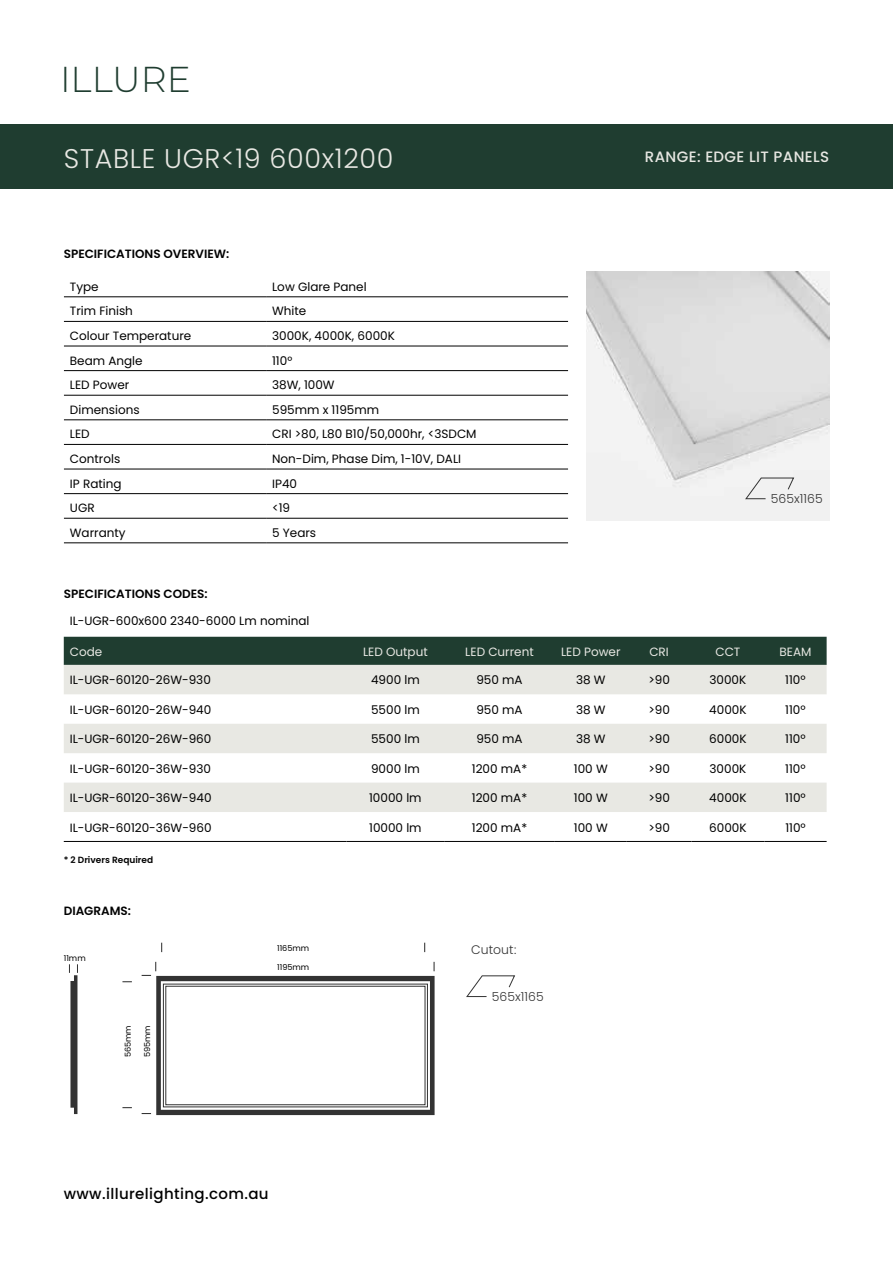
<style>
.page{position:relative;width:893px;height:1263px;background:#fff}
.page>*{position:absolute;margin:0;border:0;box-sizing:border-box;transform-origin:0 0}
.t1{font:300 36px "Montserrat";color:#1f3d30}
.t2{font:300 27px "Poppins";letter-spacing:.025em;color:#e8e8e3}
.t3{font:500 15px "Poppins";letter-spacing:.025em;color:#000}
.t4{font:500 15px "Poppins";letter-spacing:.025em;color:#e8e8e3}
.t5{font:300 12.45px "Poppins";letter-spacing:.005em;color:#333}
.t6{font:12px "Poppins";color:#000}
.t7{font:600 12px "Poppins";color:#000}
.t8{font:12px "Poppins";color:#e8e8e3}
.t9{font:600 9px "Poppins";color:#000}
.t10{font:8.1px "Poppins";color:#000}
</style>
<div class="page">
<div style="left:64px;top:637px;width:763px;height:28px;background:#1f3d30"></div>
<svg style="left:64px;top:665px;width:763px;height:147px;fill:#e8e8e3"></svg>
<hr style="left:64px;top:841px;width:283px;height:1px;background:#000">
<hr style="left:347px;top:841px;width:97px;height:1px;background:#000">
<hr style="left:444px;top:841px;width:111px;height:1px;background:#000">
<hr style="left:555px;top:841px;width:72px;height:1px;background:#000">
<hr style="left:627px;top:841px;width:64px;height:1px;background:#000">
<hr style="left:691px;top:841px;width:73px;height:1px;background:#000">
<hr style="left:764px;top:841px;width:63px;height:1px;background:#000">
<div style="left:0;top:125px;width:893px;height:64px;background:#1f3d30"></div>
<hr style="left:64px;top:297px;width:202px;height:1px;background:#000">
<hr style="left:266px;top:297px;width:302px;height:1px;background:#000">
<hr style="left:64px;top:321px;width:202px;height:1px;background:#000">
<hr style="left:266px;top:321px;width:302px;height:1px;background:#000">
<hr style="left:64px;top:346px;width:202px;height:1px;background:#000">
<hr style="left:266px;top:346px;width:302px;height:1px;background:#000">
<hr style="left:64px;top:370px;width:202px;height:1px;background:#000">
<hr style="left:266px;top:370px;width:302px;height:1px;background:#000">
<hr style="left:64px;top:395px;width:202px;height:1px;background:#000">
<hr style="left:266px;top:395px;width:302px;height:1px;background:#000">
<hr style="left:64px;top:420px;width:202px;height:1px;background:#000">
<hr style="left:266px;top:420px;width:302px;height:1px;background:#000">
<hr style="left:64px;top:444px;width:202px;height:1px;background:#000">
<hr style="left:266px;top:444px;width:302px;height:1px;background:#000">
<hr style="left:64px;top:469px;width:202px;height:1px;background:#000">
<hr style="left:266px;top:469px;width:302px;height:1px;background:#000">
<hr style="left:64px;top:493px;width:202px;height:1px;background:#000">
<hr style="left:266px;top:493px;width:302px;height:1px;background:#000">
<hr style="left:64px;top:518px;width:202px;height:1px;background:#000">
<hr style="left:266px;top:518px;width:302px;height:1px;background:#000">
<hr style="left:64px;top:543px;width:202px;height:1px;background:#000">
<hr style="left:266px;top:543px;width:302px;height:1px;background:#000">
<img style="left:586px;top:271px;width:243px;height:250px">
<svg style="left:745px;top:477px;width:50px;height:22px"></svg>
<svg style="left:69px;top:964px;width:9px;height:150px"></svg>
<svg style="left:142px;top:962px;width:293px;height:153px"></svg>
<div style="left:163px;top:984px;width:265px;height:123px;border:1px solid #333"></div>
<div style="left:166px;top:986px;width:259px;height:119px;border:1px solid #333"></div>
<svg style="left:466px;top:975px;width:49px;height:22px"></svg>
<h1 class="t1" style="left:60px;top:59px;width:132px">ILLURE</h1>
<h2 class="t2" style="left:64px;top:142px;width:331px">STABLE UGR&lt;19 600x1200</h2>
<p class="t4" style="left:645px;top:151px;width:186px">RANGE: EDGE LIT PANELS</p>
<p class="t7" style="left:64px;top:249px;width:167px">SPECIFICATIONS OVERVIEW:</p>
<p class="t6" style="left:70px;top:279px;width:30px">Type</p>
<p class="t6" style="left:272px;top:279px;width:96px">Low Glare Panel</p>
<p class="t6" style="left:70px;top:304px;width:65px">Trim Finish</p>
<p class="t6" style="left:272px;top:304px;width:36px">White</p>
<p class="t6" style="left:70px;top:329px;width:123px">Colour Temperature</p>
<p class="t6" style="left:272px;top:329px;width:124px">3000K, 4000K, 6000K</p>
<p class="t6" style="left:70px;top:353px;width:74px">Beam Angle</p>
<p class="t6" style="left:272px;top:353px;width:22px">110°</p>
<p class="t6" style="left:70px;top:378px;width:61px">LED Power</p>
<p class="t6" style="left:272px;top:378px;width:64px">38W, 100W</p>
<p class="t6" style="left:70px;top:402px;width:71px">Dimensions</p>
<p class="t6" style="left:272px;top:402px;width:109px">595mm x 1195mm</p>
<p class="t6" style="left:70px;top:427px;width:21px">LED</p>
<p class="t6" style="left:272px;top:427px;width:206px">CRI &gt;80, L80 B10/50,000hr, &lt;3SDCM</p>
<p class="t6" style="left:70px;top:452px;width:52px">Controls</p>
<p class="t6" style="left:272px;top:452px;width:191px">Non-Dim, Phase Dim, 1-10V, DALI</p>
<p class="t6" style="left:70px;top:476px;width:53px">IP Rating</p>
<p class="t6" style="left:272px;top:476px;width:26px">IP40</p>
<p class="t6" style="left:70px;top:501px;width:26px">UGR</p>
<p class="t6" style="left:272px;top:501px;width:20px">&lt;19</p>
<p class="t6" style="left:70px;top:525px;width:57px">Warranty</p>
<p class="t6" style="left:272px;top:525px;width:46px">5 Years</p>
<p class="t7" style="left:64px;top:589px;width:145px">SPECIFICATIONS CODES:</p>
<p class="t5" style="left:771px;top:492px;width:53px">565x1165</p>
<p class="t6" style="left:70px;top:613px;width:241px">IL-UGR-600x600 2340-6000 Lm nominal</p>
<p class="t8" style="left:70px;top:644px;width:34px">Code</p>
<p class="t8" style="left:363px;top:644px;width:66px">LED Output</p>
<p class="t8" style="left:465px;top:644px;width:70px">LED Current</p>
<p class="t8" style="left:561px;top:644px;width:61px">LED Power</p>
<p class="t8" style="left:649px;top:644px;width:21px">CRI</p>
<p class="t8" style="left:715px;top:644px;width:27px">CCT</p>
<p class="t8" style="left:779px;top:644px;width:33px">BEAM</p>
<p class="t6" style="left:70px;top:673px;width:143px">IL-UGR-60120-26W-930</p>
<p class="t6" style="left:371px;top:673px;width:50px">4900 lm</p>
<p class="t6" style="left:476px;top:673px;width:48px">950 mA</p>
<p class="t6" style="left:576px;top:673px;width:31px">38 W</p>
<p class="t6" style="left:648px;top:673px;width:23px">&gt;90</p>
<p class="t6" style="left:709px;top:673px;width:38px">3000K</p>
<p class="t6" style="left:785px;top:673px;width:22px">110º</p>
<p class="t6" style="left:70px;top:702px;width:143px">IL-UGR-60120-26W-940</p>
<p class="t6" style="left:371px;top:702px;width:50px">5500 lm</p>
<p class="t6" style="left:476px;top:702px;width:48px">950 mA</p>
<p class="t6" style="left:576px;top:702px;width:31px">38 W</p>
<p class="t6" style="left:648px;top:702px;width:23px">&gt;90</p>
<p class="t6" style="left:709px;top:702px;width:39px">4000K</p>
<p class="t6" style="left:785px;top:702px;width:22px">110º</p>
<p class="t6" style="left:70px;top:732px;width:143px">IL-UGR-60120-26W-960</p>
<p class="t6" style="left:371px;top:732px;width:50px">5500 lm</p>
<p class="t6" style="left:476px;top:732px;width:48px">950 mA</p>
<p class="t6" style="left:576px;top:732px;width:31px">38 W</p>
<p class="t6" style="left:648px;top:732px;width:23px">&gt;90</p>
<p class="t6" style="left:709px;top:732px;width:39px">6000K</p>
<p class="t6" style="left:785px;top:732px;width:22px">110º</p>
<p class="t6" style="left:70px;top:761px;width:143px">IL-UGR-60120-36W-930</p>
<p class="t6" style="left:371px;top:761px;width:50px">9000 lm</p>
<p class="t6" style="left:472px;top:761px;width:57px">1200 mA*</p>
<p class="t6" style="left:574px;top:761px;width:35px">100 W</p>
<p class="t6" style="left:648px;top:761px;width:23px">&gt;90</p>
<p class="t6" style="left:709px;top:761px;width:38px">3000K</p>
<p class="t6" style="left:785px;top:761px;width:22px">110º</p>
<p class="t6" style="left:70px;top:791px;width:143px">IL-UGR-60120-36W-940</p>
<p class="t6" style="left:369px;top:791px;width:54px">10000 lm</p>
<p class="t6" style="left:472px;top:791px;width:57px">1200 mA*</p>
<p class="t6" style="left:574px;top:791px;width:35px">100 W</p>
<p class="t6" style="left:648px;top:791px;width:23px">&gt;90</p>
<p class="t6" style="left:709px;top:791px;width:39px">4000K</p>
<p class="t6" style="left:785px;top:791px;width:22px">110º</p>
<p class="t6" style="left:70px;top:820px;width:143px">IL-UGR-60120-36W-960</p>
<p class="t6" style="left:369px;top:820px;width:54px">10000 lm</p>
<p class="t6" style="left:472px;top:820px;width:57px">1200 mA*</p>
<p class="t6" style="left:574px;top:820px;width:35px">100 W</p>
<p class="t6" style="left:648px;top:820px;width:23px">&gt;90</p>
<p class="t6" style="left:709px;top:820px;width:39px">6000K</p>
<p class="t6" style="left:785px;top:820px;width:22px">110º</p>
<p class="t9" style="left:64px;top:856px;width:91px">* 2 Drivers Required</p>
<p class="t7" style="left:64px;top:906px;width:69px">DIAGRAMS:</p>
<p class="t10" style="left:64px;top:953px;width:23px">11mm</p>
<p class="t10" style="left:123px;top:1057px;width:34px;rotate:-90deg">565mm</p>
<p class="t10" style="left:143px;top:1057px;width:34px;rotate:-90deg">595mm</p>
<p class="t10" style="left:277px;top:943px;width:34px">1165mm</p>
<p class="t10" style="left:277px;top:963px;width:34px">1195mm</p>
<p class="t3" style="left:64px;top:1187px;width:206px">www.illurelighting.com.au</p>
<p class="t5" style="left:471px;top:942px;width:47px">Cutout:</p>
<p class="t5" style="left:492px;top:990px;width:53px">565x1165</p>
</div>
